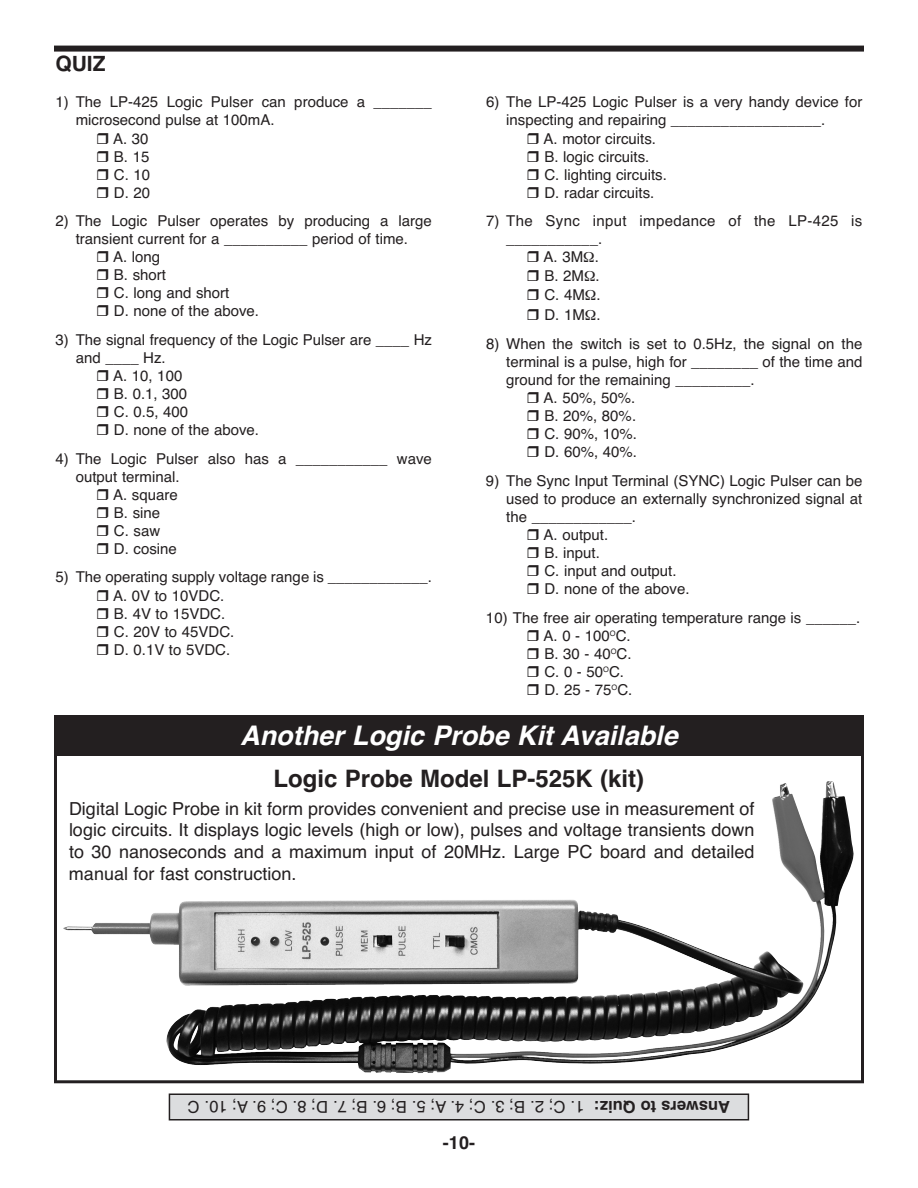
<style>
.page{position:relative;width:918px;height:1188px;background:#fff}
.page>*{position:absolute;margin:0;border:0;box-sizing:border-box;transform-origin:0 0}
.t1{font:italic 700 27px "Helvetica";color:#fff}
.t2{font:700 24px "Helvetica";color:#231f20}
.t3{font:700 21px "Helvetica";color:#231f20}
.t4{font:18px/21.6px "Helvetica";color:#231f20;text-align:justify}
.t5{font:700 18px "Helvetica";color:#231f20}
.t6{font:16.5px "Helvetica";color:#231f20}
.t7{font:700 16.5px "Helvetica";color:#231f20}
.t8{font:15px/18.1px "Helvetica";color:#231f20}
.t9{font:15px "Helvetica";letter-spacing:.02em;color:#231f20}
</style>
<div class="page">
<svg style="left:178px;top:800px;width:676px;height:274px"></svg>
<div style="left:54px;top:753px;width:810px;height:330px;border:3px solid #231f20"></div>
<div style="left:54px;top:46px;width:810px;height:6px;background:#231f20"></div>
<div style="left:170px;top:1095px;width:578px;height:24px;background:#dcdddf"></div>
<div style="left:169px;top:1094px;width:580px;height:26px;border:2px solid #231f20"></div>
<div style="left:68px;top:800px;width:688px;height:89px;background:#fff"></div>
<img style="left:63px;top:899px;width:741px;height:161px">
<div style="left:54px;top:716px;width:810px;height:40px;background:#231f20"></div>
<h3 class="t3" style="left:56px;top:52px;width:52px">QUIZ</h3>
<p class="t8" style="left:56px;top:93px;width:378px">1) The LP-425 Logic Pulser can produce a _______</p>
<p class="t8" style="left:76px;top:111px;width:200px">microsecond pulse at 100mA.</p>
<p class="t8" style="left:113px;top:129px;width:37px">A. 30</p>
<p class="t8" style="left:114px;top:147px;width:37px">B. 15</p>
<p class="t8" style="left:114px;top:165px;width:38px">C. 10</p>
<p class="t8" style="left:114px;top:183px;width:38px">D. 20</p>
<p class="t8" style="left:56px;top:212px;width:378px">2) The Logic Pulser operates by producing a large</p>
<p class="t8" style="left:76px;top:230px;width:334px">transient current for a __________ period of time.</p>
<p class="t8" style="left:113px;top:248px;width:49px">A. long</p>
<p class="t8" style="left:114px;top:266px;width:54px">B. short</p>
<p class="t8" style="left:114px;top:284px;width:117px">C. long and short</p>
<p class="t8" style="left:114px;top:302px;width:147px">D. none of the above.</p>
<p class="t8" style="left:56px;top:331px;width:378px">3) The signal frequency of the Logic Pulser are ____ Hz</p>
<p class="t8" style="left:76px;top:349px;width:92px">and ____ Hz.</p>
<p class="t8" style="left:113px;top:367px;width:71px">A. 10, 100</p>
<p class="t8" style="left:114px;top:385px;width:75px">B. 0.1, 300</p>
<p class="t8" style="left:114px;top:403px;width:76px">C. 0.5, 400</p>
<p class="t8" style="left:114px;top:421px;width:147px">D. none of the above.</p>
<p class="t8" style="left:56px;top:449px;width:378px">4) The Logic Pulser also has a ___________ wave</p>
<p class="t8" style="left:76px;top:467px;width:105px">output terminal.</p>
<p class="t8" style="left:113px;top:486px;width:66px">A. square</p>
<p class="t8" style="left:114px;top:504px;width:48px">B. sine</p>
<p class="t8" style="left:114px;top:522px;width:48px">C. saw</p>
<p class="t8" style="left:114px;top:540px;width:64px">D. cosine</p>
<p class="t8" style="left:113px;top:568px;width:320px;text-indent:-58px">5) The operating supply voltage range is ____________.<br>A. 0V to 10VDC.<br>B. 4V to 15VDC.<br>C. 20V to 45VDC.<br>D. 0.1V to 5VDC.</p>
<p class="t8" style="left:486px;top:93px;width:378px">6) The LP-425 Logic Pulser is a very handy device for</p>
<p class="t8" style="left:506px;top:111px;width:321px">inspecting and repairing __________________.</p>
<p class="t8" style="left:544px;top:129px;width:114px">A. motor circuits.</p>
<p class="t8" style="left:544px;top:147px;width:107px">B. logic circuits.</p>
<p class="t8" style="left:544px;top:165px;width:124px">C. lighting circuits.</p>
<p class="t8" style="left:544px;top:183px;width:112px">D. radar circuits.</p>
<p class="t9" style="left:486px;top:212px;width:378px">7) The Sync input impedance of the LP-425 is</p>
<p class="t8" style="left:506px;top:230px;width:97px">___________.</p>
<p class="t8" style="left:544px;top:248px;width:57px">A. 3M .</p>
<p class="t8" style="left:544px;top:267px;width:57px">B. 2M .</p>
<p class="t8" style="left:544px;top:286px;width:58px">C. 4M .</p>
<p class="t8" style="left:544px;top:305px;width:58px">D. 1M .</p>
<p class="t8" style="left:486px;top:335px;width:378px">8) When the switch is set to 0.5Hz, the signal on the</p>
<p class="t8" style="left:506px;top:353px;width:358px">terminal is a pulse, high for ________ of the time and</p>
<p class="t8" style="left:506px;top:371px;width:250px">ground for the remaining _________.</p>
<p class="t8" style="left:544px;top:389px;width:93px">A. 50%, 50%.</p>
<p class="t8" style="left:544px;top:407px;width:93px">B. 20%, 80%.</p>
<p class="t8" style="left:544px;top:425px;width:94px">C. 90%, 10%.</p>
<p class="t8" style="left:544px;top:443px;width:94px">D. 60%, 40%.</p>
<p class="t8" style="left:486px;top:472px;width:378px">9) The Sync Input Terminal (SYNC) Logic Pulser can be</p>
<p class="t8" style="left:506px;top:490px;width:358px">used to produce an externally synchronized signal at</p>
<p class="t8" style="left:506px;top:508px;width:131px">the ____________.</p>
<p class="t8" style="left:544px;top:526px;width:66px">A. output.</p>
<p class="t8" style="left:544px;top:544px;width:57px">B. input.</p>
<p class="t8" style="left:544px;top:562px;width:134px">C. input and output.</p>
<p class="t8" style="left:544px;top:580px;width:147px">D. none of the above.</p>
<p class="t8" style="left:544px;top:608px;width:318px;text-indent:-58px">10) The free air operating temperature range is ______.<br>A. 0 - 100<sup>O</sup>C.<br>B. 30 - 40<sup>O</sup>C.<br>C. 0 - 50<sup>O</sup>C.<br>D. 25 - 75<sup>O</sup>C.</p>
<h1 class="t1" style="left:240px;top:720px;width:439px">Another Logic Probe Kit Available</h1>
<h2 class="t2" style="left:274px;top:765px;width:372px">Logic Probe Model LP-525K (kit)</h2>
<p class="t4" style="left:69px;top:798px;width:687px">Digital Logic Probe in kit form provides convenient and precise use in measurement of logic circuits. It displays logic levels (high or low), pulses and voltage transients down to 30 nanoseconds and a maximum input of 20MHz. Large PC board and detailed manual for fast construction.</p>
<p class="t6" style="left:584px;top:1116px;width:398px;rotate:-180deg">C. 1 B. 2; C. 3; A. 4; B. 5; B. 6; D. 7; C. 8; A. 9; C. 01;</p>
<p class="t7" style="left:730px;top:1116px;width:137px;rotate:-180deg">A n ws sre ot Q u : z i</p>
<p class="t5" style="left:443px;top:1132px;width:34px">-10-</p>
</div>
